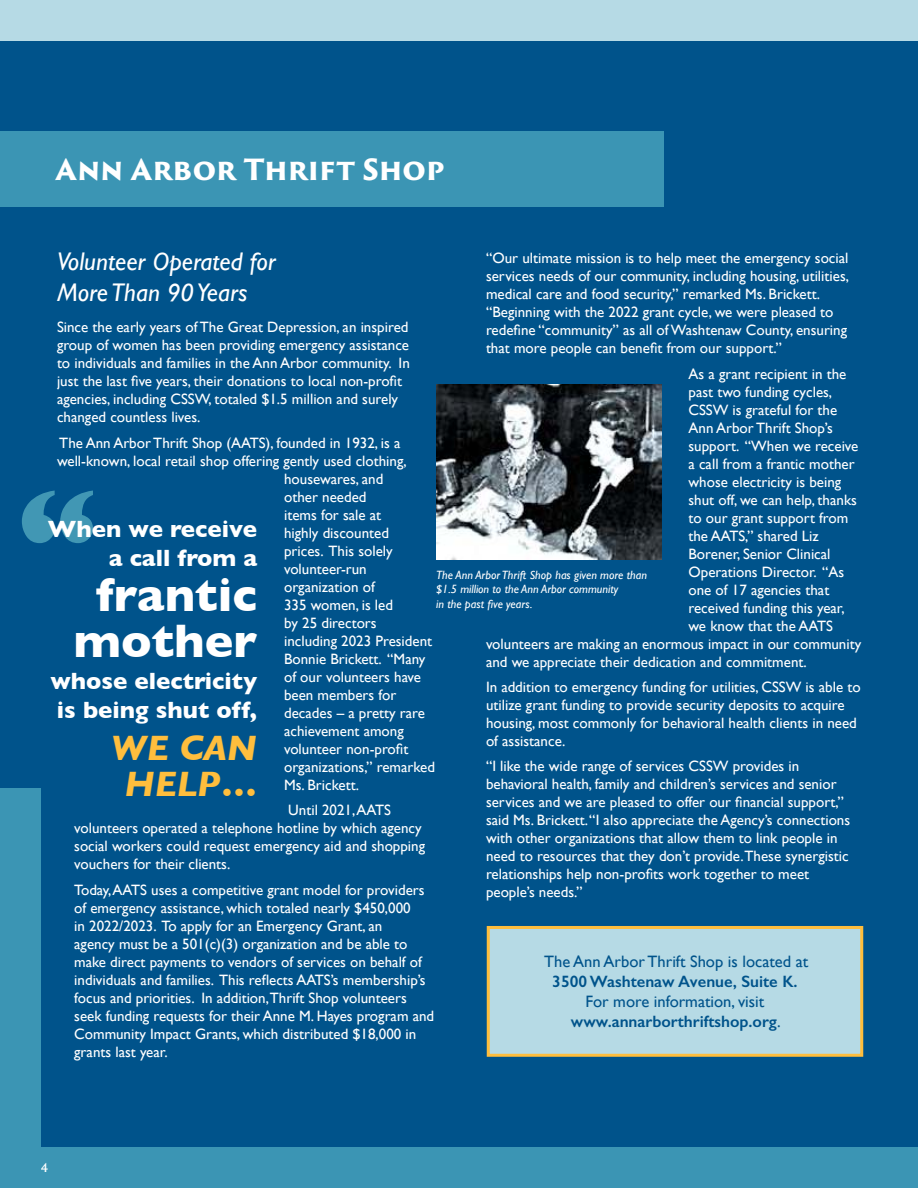
<style>
.page{position:relative;width:918px;height:1188px;background:#fff}
.page>*{position:absolute;margin:0;border:0;box-sizing:border-box;transform-origin:0 0}
.t1{font:700 142.5px "Gill Sans";color:#4197b4}
.t2{font:700 48px/45.6px "Gill Sans";color:#fff;text-align:center}
.t3{font:italic 700 36px/36px "Gill Sans";color:#ffbe3d;text-align:center}
.t4{font:900 28.5px "Trajan Sans Pro";letter-spacing:-.005em;color:#fff}
.t5{font:italic 25.5px/30.6px "Gill Sans";color:#fff}
.t6{font:700 24px/28.8px "Gill Sans";color:#fff;text-align:right}
.t7{font:600 16.5px/19.8px "Gill Sans";color:#00538b;text-align:center}
.t8{font:16.5px "Gill Sans";color:#00538b}
.t9{font:15px/18px "Gill Sans";color:#fff}
.t10{font:italic 12px/14.4px "Gill Sans";color:#fff}
.t11{font:600 12px "Trajan Sans Pro";color:#fff}
.s1{font-weight:400}
</style>
<div class="page">
<div style="left:0;top:40px;width:918px;height:1111px;background:#00538b"></div>
<div style="left:0;top:1148px;width:918px;height:40px;background:#3b95b4"></div>
<div style="left:0;top:0;width:918px;height:40px;background:#b6dae5"></div>
<div style="left:0;top:788px;width:40px;height:400px;background:#3b95b4"></div>
<div style="left:0;top:131px;width:663px;height:76px;background:#3b95b4"></div>
<img style="left:436px;top:384px;width:225px;height:176px">
<div style="left:488px;top:927px;width:374px;height:128px;background:#b6dae5"></div>
<div style="left:487px;top:926px;width:376px;height:131px;border:3px solid #ffbe3d"></div>
<h3 class="t4" style="left:56px;top:153px;width:391px">Ann Arbor Thrift Shop</h3>
<p class="t9" style="left:486px;top:250px;width:365px">“Our ultimate mission is to help meet the emergency social services needs of our community, including housing, utilities, medical care and food security,” remarked Ms. Brickett. “Beginning with the 2022 grant cycle, we were pleased to redefine “community” as all of Washtenaw County, ensuring that more people can benefit from our support.”</p>
<p class="t9" style="left:689px;top:366px;width:159px">As a grant recipient in the</p>
<p class="t9" style="left:689px;top:384px;width:145px">past two funding cycles,</p>
<p class="t9" style="left:689px;top:402px;width:150px">CSSW is grateful for the</p>
<p class="t9" style="left:689px;top:420px;width:146px">Ann Arbor Thrift Shop’s</p>
<p class="t9" style="left:689px;top:438px;width:171px">support. “When we receive</p>
<p class="t9" style="left:689px;top:456px;width:168px">a call from a frantic mother</p>
<p class="t9" style="left:689px;top:474px;width:154px">whose electricity is being</p>
<p class="t9" style="left:689px;top:492px;width:170px">shut off, we can help, thanks</p>
<p class="t9" style="left:689px;top:510px;width:161px">to our grant support from</p>
<p class="t9" style="left:689px;top:526px;width:132px">the AATS,” shared Liz</p>
<p class="t9" style="left:689px;top:544px;width:144px">Borener, Senior Clinical</p>
<p class="t9" style="left:689px;top:564px;width:157px">Operations Director. “As</p>
<p class="t9" style="left:689px;top:580px;width:142px">one of 17 agencies that</p>
<p class="t9" style="left:689px;top:600px;width:158px">received funding this year,</p>
<p class="t9" style="left:689px;top:618px;width:146px">we know that the AATS</p>
<p class="t9" style="left:486px;top:636px;width:377px">volunteers are making an enormous impact in our community</p>
<p class="t9" style="left:486px;top:654px;width:322px">and we appreciate their dedication and commitment.</p>
<p class="t9" style="left:486px;top:679px;width:376px">In addition to emergency funding for utilities, CSSW is able to utilize grant funding to provide security deposits to acquire housing, most commonly for behavioral health clients in need of assistance.</p>
<p class="t9" style="left:486px;top:759px;width:366px">“I like the wide range of services CSSW provides in behavioral health, family and children’s services and senior services and we are pleased to offer our financial support,” said Ms. Brickett. “I also appreciate the Agency’s connections with other organizations that allow them to link people in need to resources that they don’t provide.These synergistic relationships help non-profits work together to meet people’s needs.”</p>
<h3 class="t5" style="left:57px;top:248px;width:220px">Volunteer Operated for<br>More Than 90 Years</h3>
<p class="t9" style="left:57px;top:320px;width:354px">Since the early years of The Great Depression, an inspired group of women has been providing emergency assistance to individuals and families in the Ann Arbor community. In just the last five years, their donations to local non-profit agencies, including CSSW, totaled $1.5 million and surely changed countless lives.</p>
<p class="t9" style="left:59px;top:434px;width:343px">The Ann Arbor Thrift Shop (AATS), founded in 1932, is a</p>
<p class="t9" style="left:57px;top:452px;width:351px">well-known, local retail shop offering gently used clothing,</p>
<p class="t9" style="left:284px;top:471px;width:101px">housewares, and</p>
<p class="t9" style="left:284px;top:489px;width:84px">other needed</p>
<p class="t9" style="left:284px;top:507px;width:99px">items for sale at</p>
<p class="t9" style="left:284px;top:525px;width:106px">highly discounted</p>
<p class="t9" style="left:284px;top:543px;width:110px">prices. This solely</p>
<p class="t9" style="left:284px;top:560px;width:84px">volunteer-run</p>
<p class="t9" style="left:284px;top:579px;width:92px">organization of</p>
<p class="t9" style="left:284px;top:596px;width:110px">335 women, is led</p>
<p class="t9" style="left:284px;top:614px;width:94px">by 25 directors</p>
<p class="t9" style="left:284px;top:632px;width:150px">including 2023 President</p>
<p class="t9" style="left:284px;top:650px;width:143px">Bonnie Brickett. “Many</p>
<p class="t9" style="left:284px;top:669px;width:138px">of our volunteers have</p>
<p class="t9" style="left:284px;top:687px;width:114px">been members for</p>
<p class="t9" style="left:284px;top:705px;width:143px">decades – a pretty rare</p>
<p class="t9" style="left:284px;top:723px;width:121px">achievement among</p>
<p class="t9" style="left:284px;top:740px;width:126px">volunteer non-profit</p>
<p class="t9" style="left:284px;top:758px;width:152px">organizations,” remarked</p>
<p class="t9" style="left:284px;top:776px;width:76px">Ms. Brickett.</p>
<p class="t9" style="left:74px;top:801px;width:352px;text-indent:214px">Until 2021, AATS volunteers operated a telephone hotline by which agency social workers could request emergency aid and shopping vouchers for their clients.</p>
<p class="t9" style="left:74px;top:882px;width:362px">Today, AATS uses a competitive grant model for providers of emergency assistance, which totaled nearly $450,000<br>in 2022/2023. To apply for an Emergency Grant, an<br>agency must be a 501(c)(3) organization and be able to make direct payments to vendors of services on behalf of individuals and families. This reflects AATS’s membership’s focus and priorities. In addition,Thrift Shop volunteers seek funding requests for their Anne M. Hayes program and Community Impact Grants, which distributed $18,000 in grants last year.</p>
<h1 class="t1" style="left:17px;top:481px;width:82px">“</h1>
<h3 class="t6" style="left:48px;top:516px;width:211px">When we receive a call from a</h3>
<h2 class="t2" style="left:73px;top:576px;width:185px">frantic mother</h2>
<h3 class="t6" style="left:50px;top:669px;width:208px;text-align:left">whose electricity is being shut off,</h3>
<h3 class="t3" style="left:111px;top:729px;width:147px">WE CAN<br>HELP…</h3>
<p class="t10" style="left:436px;top:568px;width:212px">The Ann Arbor Thrift Shop has given more than $1.5 million to the Ann Arbor community<br>in the past five years.</p>
<p class="t8" style="left:544px;top:955px;width:266px">The Ann Arbor Thrift Shop is located at</p>
<p class="t7" style="left:552px;top:973px;width:247px">3500 Washtenaw Avenue, Suite K.</p>
<p class="t7" style="left:571px;top:993px;width:211px"><span class="s1">For more information, visit </span>www.annarborthriftshop.org<span class="s1">.</span></p>
<p class="t11" style="left:40px;top:1161px;width:9px">4</p>
</div>
